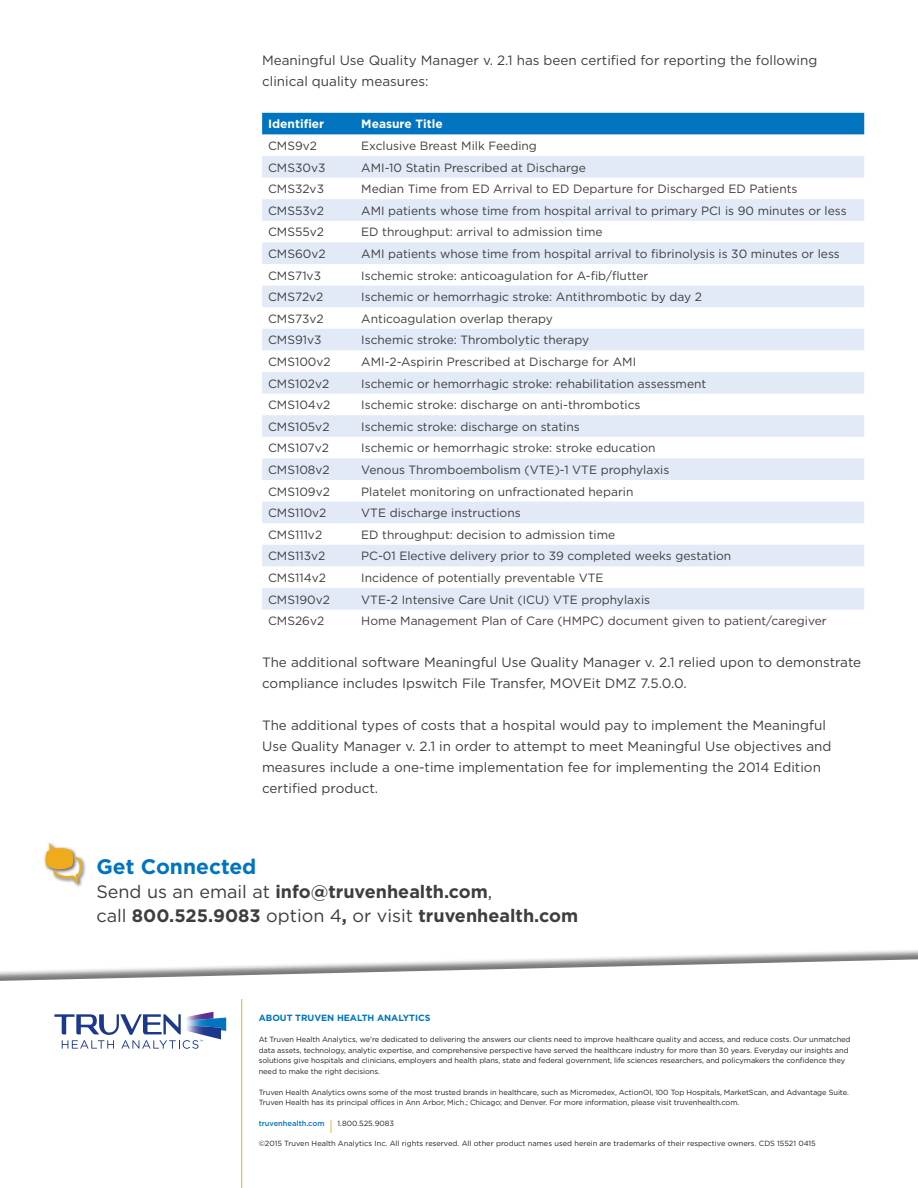
<style>
.page{position:relative;width:918px;height:1188px;background:#fff}
.page>*{position:absolute;margin:0;border:0;box-sizing:border-box;transform-origin:0 0}
.t1{font:700 21px "Gotham";color:#0074be}
.t2{font:700 18px/24px "Gotham";color:#3e3e3f}
.t3{font:13.5px/21px "Gotham";color:#3e3e3f}
.t4{font:12px "Gotham";color:#3e3e3f}
.t5{font:700 12px "Gotham";color:#fff}
.t6{font:700 9px "Gotham";color:#0074be}
.t7{font:7.5px/10.5px "Gotham";letter-spacing:-.01em;color:#231f20}
.t8{font:500 7.5px "Gotham";color:#0074be}
.s1{font-weight:400}
.s2{font-weight:400;font-size:13.5px;color:#eeac1d}
.s3{font-weight:400;color:#231f20}
</style>
<div class="page">
<div style="left:0;top:948px;width:918px;height:240px;background:#231f20;opacity:.6"></div>
<svg style="left:0;top:959px;width:918px;height:229px"></svg>
<svg style="left:54px;top:1012px;width:172px;height:37px"></svg>
<hr style="left:241px;top:999px;width:1px;height:189px;background:#eeac1d">
<div style="left:43px;top:841px;width:43px;height:47px;background:#231f20;opacity:.75"></div>
<svg style="left:46px;top:843px;width:36px;height:40px"></svg>
<div style="left:262px;top:113px;width:602px;height:21px;background:#0074be"></div>
<svg style="left:262px;top:156px;width:602px;height:454px;fill:#e1eaf6"></svg>
<p class="t3" style="left:262px;top:49px;width:557px">Meaningful Use Quality Manager v. 2.1 has been certified for reporting the following clinical quality measures:</p>
<p class="t5" style="left:268px;top:116px;width:58px">Identifier</p>
<p class="t5" style="left:361px;top:116px;width:83px">Measure Title</p>
<p class="t4" style="left:268px;top:138px;width:50px">CMS9v2</p>
<p class="t4" style="left:361px;top:138px;width:177px">Exclusive Breast Milk Feeding</p>
<p class="t4" style="left:268px;top:160px;width:59px">CMS30v3</p>
<p class="t4" style="left:361px;top:160px;width:226px">AMI-10 Statin Prescribed at Discharge</p>
<p class="t4" style="left:268px;top:181px;width:57px">CMS32v3</p>
<p class="t4" style="left:361px;top:181px;width:438px">Median Time from ED Arrival to ED Departure for Discharged ED Patients</p>
<p class="t4" style="left:268px;top:203px;width:57px">CMS53v2</p>
<p class="t4" style="left:361px;top:203px;width:487px">AMI patients whose time from hospital arrival to primary PCI is 90 minutes or less</p>
<p class="t4" style="left:268px;top:224px;width:57px">CMS55v2</p>
<p class="t4" style="left:361px;top:224px;width:243px">ED throughput: arrival to admission time</p>
<p class="t4" style="left:268px;top:246px;width:59px">CMS60v2</p>
<p class="t4" style="left:361px;top:246px;width:480px">AMI patients whose time from hospital arrival to fibrinolysis is 30 minutes or less</p>
<p class="t4" style="left:268px;top:268px;width:54px">CMS71v3</p>
<p class="t4" style="left:361px;top:268px;width:289px">Ischemic stroke: anticoagulation for A-fib/flutter</p>
<p class="t4" style="left:268px;top:289px;width:57px">CMS72v2</p>
<p class="t4" style="left:361px;top:289px;width:342px">Ischemic or hemorrhagic stroke: Antithrombotic by day 2</p>
<p class="t4" style="left:268px;top:311px;width:57px">CMS73v2</p>
<p class="t4" style="left:361px;top:311px;width:193px">Anticoagulation overlap therapy</p>
<p class="t4" style="left:268px;top:332px;width:55px">CMS91v3</p>
<p class="t4" style="left:361px;top:332px;width:229px">Ischemic stroke: Thrombolytic therapy</p>
<p class="t4" style="left:268px;top:354px;width:64px">CMS100v2</p>
<p class="t4" style="left:361px;top:354px;width:276px">AMI-2-Aspirin Prescribed at Discharge for AMI</p>
<p class="t4" style="left:268px;top:376px;width:63px">CMS102v2</p>
<p class="t4" style="left:361px;top:376px;width:347px">Ischemic or hemorrhagic stroke: rehabilitation assessment</p>
<p class="t4" style="left:268px;top:397px;width:64px">CMS104v2</p>
<p class="t4" style="left:361px;top:397px;width:281px">Ischemic stroke: discharge on anti-thrombotics</p>
<p class="t4" style="left:268px;top:419px;width:63px">CMS105v2</p>
<p class="t4" style="left:361px;top:419px;width:220px">Ischemic stroke: discharge on statins</p>
<p class="t4" style="left:268px;top:440px;width:62px">CMS107v2</p>
<p class="t4" style="left:361px;top:440px;width:296px">Ischemic or hemorrhagic stroke: stroke education</p>
<p class="t4" style="left:268px;top:462px;width:63px">CMS108v2</p>
<p class="t4" style="left:361px;top:462px;width:310px">Venous Thromboembolism (VTE)-1 VTE prophylaxis</p>
<p class="t4" style="left:268px;top:484px;width:63px">CMS109v2</p>
<p class="t4" style="left:361px;top:484px;width:274px">Platelet monitoring on unfractionated heparin</p>
<p class="t4" style="left:268px;top:505px;width:60px">CMS110v2</p>
<p class="t4" style="left:361px;top:505px;width:161px">VTE discharge instructions</p>
<p class="t4" style="left:268px;top:527px;width:56px">CMS111v2</p>
<p class="t4" style="left:361px;top:527px;width:255px">ED throughput: decision to admission time</p>
<p class="t4" style="left:268px;top:548px;width:59px">CMS113v2</p>
<p class="t4" style="left:361px;top:548px;width:372px">PC-01 Elective delivery prior to 39 completed weeks gestation</p>
<p class="t4" style="left:268px;top:570px;width:59px">CMS114v2</p>
<p class="t4" style="left:361px;top:570px;width:244px">Incidence of potentially preventable VTE</p>
<p class="t4" style="left:268px;top:592px;width:63px">CMS190v2</p>
<p class="t4" style="left:361px;top:592px;width:290px">VTE-2 Intensive Care Unit (ICU) VTE prophylaxis</p>
<p class="t4" style="left:268px;top:613px;width:58px">CMS26v2</p>
<p class="t4" style="left:361px;top:613px;width:467px">Home Management Plan of Care (HMPC) document given to patient/caregiver</p>
<p class="t3" style="left:262px;top:652px;width:601px">The additional software Meaningful Use Quality Manager v. 2.1 relied upon to demonstrate compliance includes Ipswitch File Transfer, MOVEit DMZ 7.5.0.0.</p>
<p class="t3" style="left:262px;top:715px;width:571px">The additional types of costs that a hospital would pay to implement the Meaningful Use Quality Manager v. 2.1 in order to attempt to meet Meaningful Use objectives and measures include a one-time implementation fee for implementing the 2014 Edition certified product.</p>
<h1 class="t1" style="left:96px;top:853px;width:162px">Get Connected</h1>
<h2 class="t2" style="left:96px;top:880px;width:483px"><span class="s1">Send us an email at</span> info@truvenhealth.com<span class="s1">,<br>call</span> 800.525.9083 <span class="s1">option 4</span>, <span class="s1">or visit</span> truvenhealth.com</h2>
<p class="t6" style="left:259px;top:1012px;width:173px">ABOUT TRUVEN HEALTH ANALYTICS</p>
<p class="t7" style="left:259px;top:1034px;width:593px">At Truven Health Analytics, we’re dedicated to delivering the answers our clients need to improve healthcare quality and access, and reduce costs. Our unmatched data assets, technology, analytic expertise, and comprehensive perspective have served the healthcare industry for more than 30 years. Everyday our insights and solutions give hospitals and clinicians, employers and health plans, state and federal government, life sciences researchers, and policymakers the confidence they need to make the right decisions.</p>
<p class="t7" style="left:259px;top:1087px;width:592px">Truven Health Analytics owns some of the most trusted brands in healthcare, such as Micromedex, ActionOI, 100 Top Hospitals, MarketScan, and Advantage Suite.<br>Truven Health has its principal offices in Ann Arbor, Mich.; Chicago; and Denver. For more information, please visit truvenhealth.com.</p>
<p class="t8" style="left:259px;top:1119px;width:137px">truvenhealth.com <span class="s2">|</span> <span class="s3">1.800.525.9083</span></p>
<p class="t7" style="left:259px;top:1138px;width:559px">©2015 Truven Health Analytics Inc. All rights reserved. All other product names used herein are trademarks of their respective owners. CDS 15521 0415</p>
</div>
